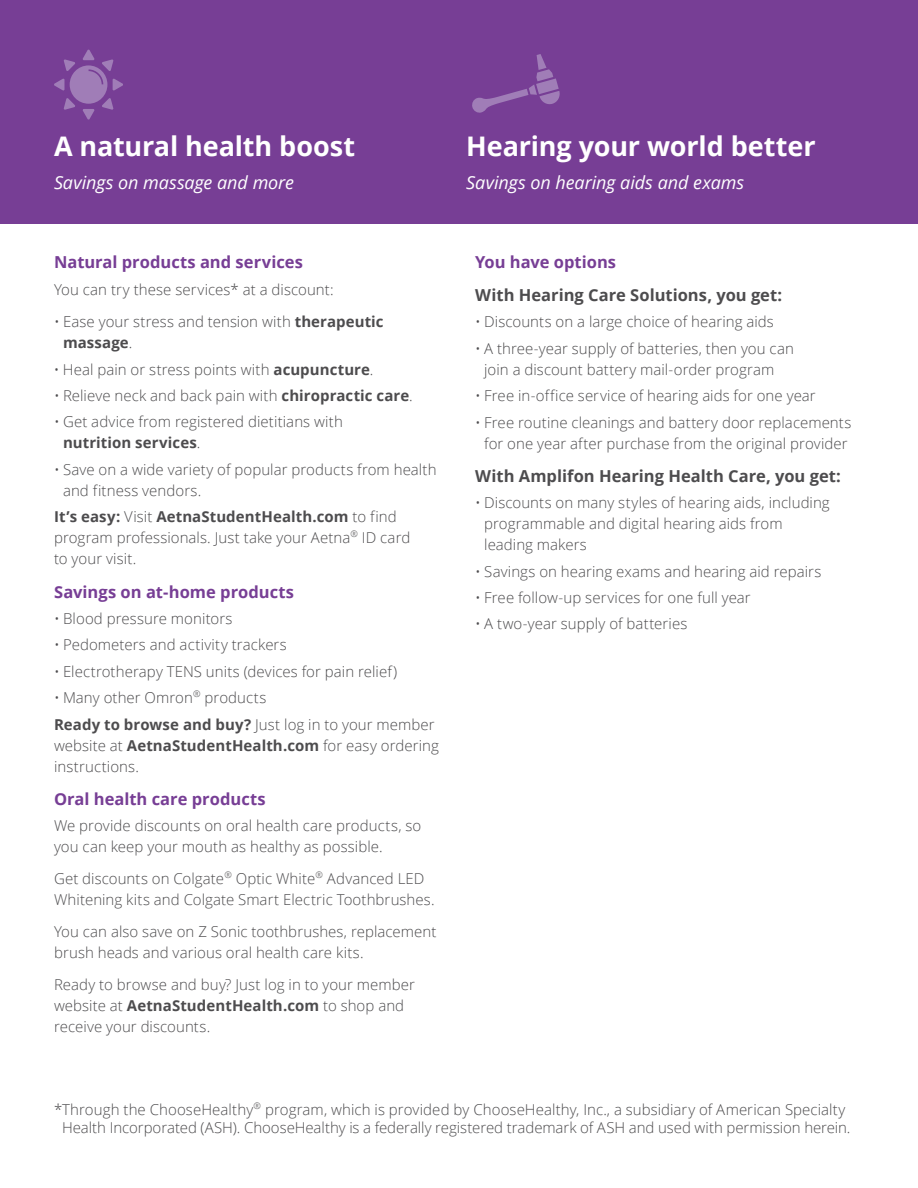
<style>
.page{position:relative;width:918px;height:1188px;background:#fff}
.page>*{position:absolute;margin:0;border:0;box-sizing:border-box;transform-origin:0 0}
.t1{font:700 27px "Open Sans";letter-spacing:-.005em;color:#fff}
.t2{font:italic 18px "Open Sans";letter-spacing:-.005em;color:#fff}
.t3{font:700 16.5px "Open Sans";color:#773e95}
.t4{font:700 16.5px "Open Sans";color:#4d4c4e}
.t5{font:300 15px/21px "Open Sans";letter-spacing:.005em;color:#4d4c4e}
.s1{font-weight:700}
</style>
<div class="page">
<div style="left:0;top:0;width:918px;height:224px;background:#773e95"></div>
<svg style="left:54px;top:49px;width:69px;height:71px"></svg>
<svg style="left:472px;top:54px;width:88px;height:59px"></svg>
<h1 class="t1" style="left:54px;top:127px;width:303px">A natural health boost</h1>
<p class="t2" style="left:54px;top:170px;width:242px">Savings on massage and more</p>
<p class="t3" style="left:54px;top:250px;width:251px">Natural products and services</p>
<p class="t5" style="left:54px;top:279px;width:281px">You can try these services* at a discount:</p>
<p class="t5" style="left:63px;top:311px;width:322px;text-indent:-9px">• Ease your stress and tension with <span class="s1">therapeutic massage</span>.</p>
<p class="t5" style="left:54px;top:358px;width:321px">• Heal pain or stress points with <span class="s1">acupuncture</span>.</p>
<p class="t5" style="left:54px;top:385px;width:360px">• Relieve neck and back pain with <span class="s1">chiropractic care</span>.</p>
<p class="t5" style="left:63px;top:411px;width:281px;text-indent:-9px">• Get advice from registered dietitians with <span class="s1">nutrition services</span>.</p>
<p class="t5" style="left:63px;top:458px;width:375px;text-indent:-9px">• Save on a wide variety of popular products from health and fitness vendors.</p>
<p class="t5" style="left:54px;top:506px;width:358px"><span class="s1">It’s easy:</span> Visit <span class="s1">AetnaStudentHealth.com</span> to find program professionals. Just take your Aetna<sup>®</sup> ID card to your visit.</p>
<p class="t3" style="left:54px;top:580px;width:242px">Savings on at-home products</p>
<p class="t5" style="left:54px;top:608px;width:180px">• Blood pressure monitors</p>
<p class="t5" style="left:54px;top:634px;width:234px">• Pedometers and activity trackers</p>
<p class="t5" style="left:54px;top:660px;width:345px">• Electrotherapy TENS units (devices for pain relief)</p>
<p class="t5" style="left:54px;top:684px;width:382px;line-height:26.4px">• Many other Omron<sup>®</sup> products<br><span class="s1">Ready to browse and buy?</span> Just log in to your member</p>
<p class="t5" style="left:54px;top:734px;width:386px">website at <span class="s1">AetnaStudentHealth.com</span> for easy ordering instructions.</p>
<p class="t3" style="left:54px;top:787px;width:213px">Oral health care products</p>
<p class="t5" style="left:54px;top:815px;width:369px">We provide discounts on oral health care products, so you can keep your mouth as healthy as possible.</p>
<p class="t5" style="left:54px;top:868px;width:382px">Get discounts on Colgate<sup>®</sup> Optic White<sup>®</sup> Advanced LED<br>Whitening kits and Colgate Smart Electric Toothbrushes.</p>
<p class="t5" style="left:54px;top:920px;width:384px">You can also save on Z Sonic toothbrushes, replacement brush heads and various oral health care kits.</p>
<p class="t5" style="left:54px;top:973px;width:362px">Ready to browse and buy? Just log in to your member website at <span class="s1">AetnaStudentHealth.com</span> to shop and receive your discounts.</p>
<h1 class="t1" style="left:466px;top:127px;width:351px">Hearing your world better</h1>
<p class="t2" style="left:466px;top:170px;width:279px">Savings on hearing aids and exams</p>
<p class="t3" style="left:475px;top:250px;width:142px">You have options</p>
<p class="t4" style="left:475px;top:283px;width:309px">With Hearing Care Solutions, you get:</p>
<p class="t5" style="left:475px;top:311px;width:300px">• Discounts on a large choice of hearing aids</p>
<p class="t5" style="left:484px;top:337px;width:311px;text-indent:-9px">• A three-year supply of batteries, then you can join a discount battery mail-order program</p>
<p class="t5" style="left:475px;top:385px;width:342px">• Free in-office service of hearing aids for one year</p>
<p class="t5" style="left:475px;top:411px;width:378px;text-align:center">• Free routine cleanings and battery door replacements for one year after purchase from the original provider</p>
<p class="t4" style="left:475px;top:464px;width:367px">With Amplifon Hearing Health Care, you get:</p>
<p class="t5" style="left:484px;top:492px;width:347px;text-indent:-9px">• Discounts on many styles of hearing aids, including programmable and digital hearing aids from leading makers</p>
<p class="t5" style="left:475px;top:560px;width:348px">• Savings on hearing exams and hearing aid repairs</p>
<p class="t5" style="left:475px;top:587px;width:277px">• Free follow-up services for one full year</p>
<p class="t5" style="left:475px;top:613px;width:214px">• A two-year supply of batteries</p>
<p class="t5" style="left:54px;top:1101px;width:798px;line-height:18px;text-align:center">*Through the ChooseHealthy<sup>®</sup> program, which is provided by ChooseHealthy, Inc., a subsidiary of American Specialty<br>Health Incorporated (ASH). ChooseHealthy is a federally registered trademark of ASH and used with permission herein.</p>
</div>
